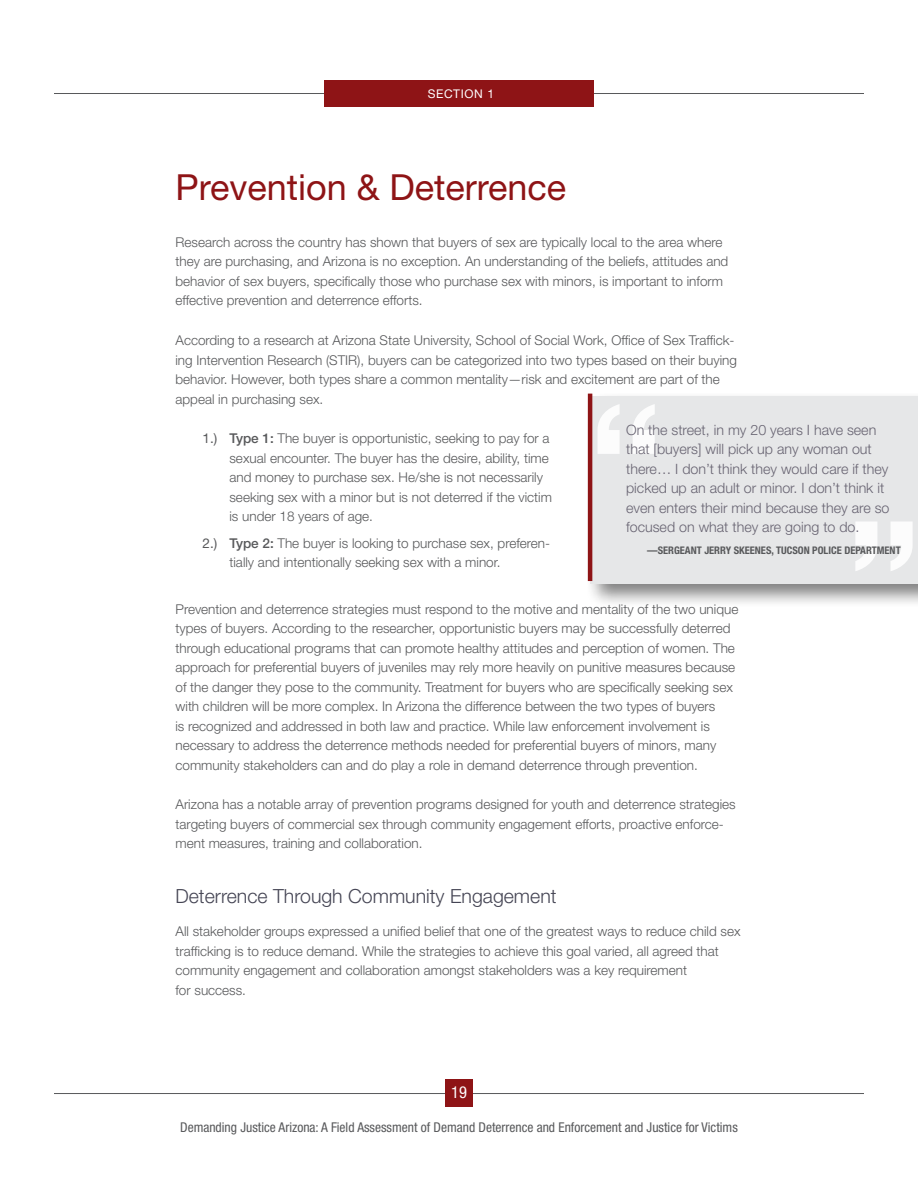
<style>
.page{position:relative;width:918px;height:1188px;background:#fff}
.page>*{position:absolute;margin:0;border:0;box-sizing:border-box;transform-origin:0 0}
.t1{font:36px "Helvetica Neue LT Std";color:#8e1416}
.t2{font:300 19.5px "Helvetica Neue LT Std";color:#454554}
.t3{font:condensed 16.5px "Helvetica Neue LT Std";color:#fff}
.t4{font:300 14.25px/19.5px "Helvetica Neue LT Std";color:#676371}
.t5{font:300 13.5px/19.5px "Helvetica Neue LT Std";color:#58595b}
.t6{font:condensed 13.5px "Helvetica Neue LT Std";color:#58595b}
.t7{font:12px "Helvetica Neue LT Std";letter-spacing:.05em;color:#fff}
.t8{font:700 condensed 10.5px "Helvetica Neue LT Std";color:#58595b}
.s1{font-weight:400}
.s2{font-weight:500}
</style>
<div class="page">
<hr style="left:54px;top:1093px;width:810px;height:1px;background:#58595b">
<div style="left:445px;top:1079px;width:28px;height:28px;background:#8e1416"></div>
<hr style="left:54px;top:93px;width:810px;height:1px;background:#58595b">
<div style="left:324px;top:80px;width:270px;height:27px;background:#8e1416"></div>
<div style="left:585px;top:391px;width:333px;height:217px;background:#000;opacity:.5"></div>
<div style="left:590px;top:397px;width:328px;height:187px;background:#e6e7e8"></div>
<svg style="left:598px;top:404px;width:57px;height:50px"></svg>
<svg style="left:855px;top:521px;width:58px;height:50px"></svg>
<hr style="left:588px;top:394px;width:4px;height:187px;background:#8e1416">
<p class="t7" style="left:428px;top:87px;width:68px">SECTION 1</p>
<h1 class="t1" style="left:176px;top:166px;width:392px">Prevention &amp; Deterrence</h1>
<p class="t5" style="left:176px;top:232px;width:554px">Research across the country has shown that buyers of sex are typically local to the area where they are purchasing, and Arizona is no exception. An understanding of the beliefs, attitudes and behavior of sex buyers, specifically those who purchase sex with minors, is important to inform effective prevention and deterrence efforts.</p>
<p class="t5" style="left:176px;top:330px;width:563px">According to a research at Arizona State University, School of Social Work, Office of Sex Traffick&shy;ing Intervention Research (STIR), buyers can be categorized into two types based on their buying behavior. However, both types share a common mentality—risk and excitement are part of the appeal in purchasing sex.</p>
<p class="t5" style="left:230px;top:429px;width:324px;text-indent:-27px"><span class="s1">1.)</span> <span class="s2">Type 1:</span> The buyer is opportunistic, seeking to pay for a sexual encounter. The buyer has the desire, ability, time and money to purchase sex. He/she is not necessarily seeking sex with a minor but is not deterred if the victim is under 18 years of age.</p>
<p class="t5" style="left:230px;top:533px;width:322px;text-indent:-27px"><span class="s1">2.)</span> <span class="s2">Type 2:</span> The buyer is looking to purchase sex, preferen&shy;tially and intentionally seeking sex with a minor.</p>
<p class="t5" style="left:176px;top:599px;width:564px">Prevention and deterrence strategies must respond to the motive and mentality of the two unique types of buyers. According to the researcher, opportunistic buyers may be successfully deterred through educational programs that can promote healthy attitudes and perception of women. The approach for preferential buyers of juveniles may rely more heavily on punitive measures because of the danger they pose to the community. Treatment for buyers who are specifically seeking sex with children will be more complex. In Arizona the difference between the two types of buyers<br>is recognized and addressed in both law and practice. While law enforcement involvement is necessary to address the deterrence methods needed for preferential buyers of minors, many community stakeholders can and do play a role in demand deterrence through prevention.</p>
<p class="t5" style="left:176px;top:794px;width:562px">Arizona has a notable array of prevention programs designed for youth and deterrence strategies targeting buyers of commercial sex through community engagement efforts, proactive enforce&shy;ment measures, training and collaboration.</p>
<h2 class="t2" style="left:176px;top:884px;width:383px">Deterrence Through Community Engagement</h2>
<p class="t5" style="left:176px;top:921px;width:567px">All stakeholder groups expressed a unified belief that one of the greatest ways to reduce child sex trafficking is to reduce demand. While the strategies to achieve this goal varied, all agreed that community engagement and collaboration amongst stakeholders was a key requirement<br>for success.</p>
<p class="t4" style="left:626px;top:420px;width:265px">On the street, in my 20 years I have seen that [buyers] will pick up any woman out there… I don’t think they would care if they picked up an adult or minor. I don’t think it even enters their mind because they are so focused on what they are going to do.</p>
<p class="t8" style="left:647px;top:544px;width:255px">—SERGEANT JERRY SKEENES, TUCSON POLICE DEPARTMENT</p>
<p class="t3" style="left:451px;top:1083px;width:17px">19</p>
<p class="t6" style="left:180px;top:1120px;width:559px">Demanding Justice Arizona: A Field Assessment of Demand Deterrence and Enforcement and Justice for Victims</p>
</div>
